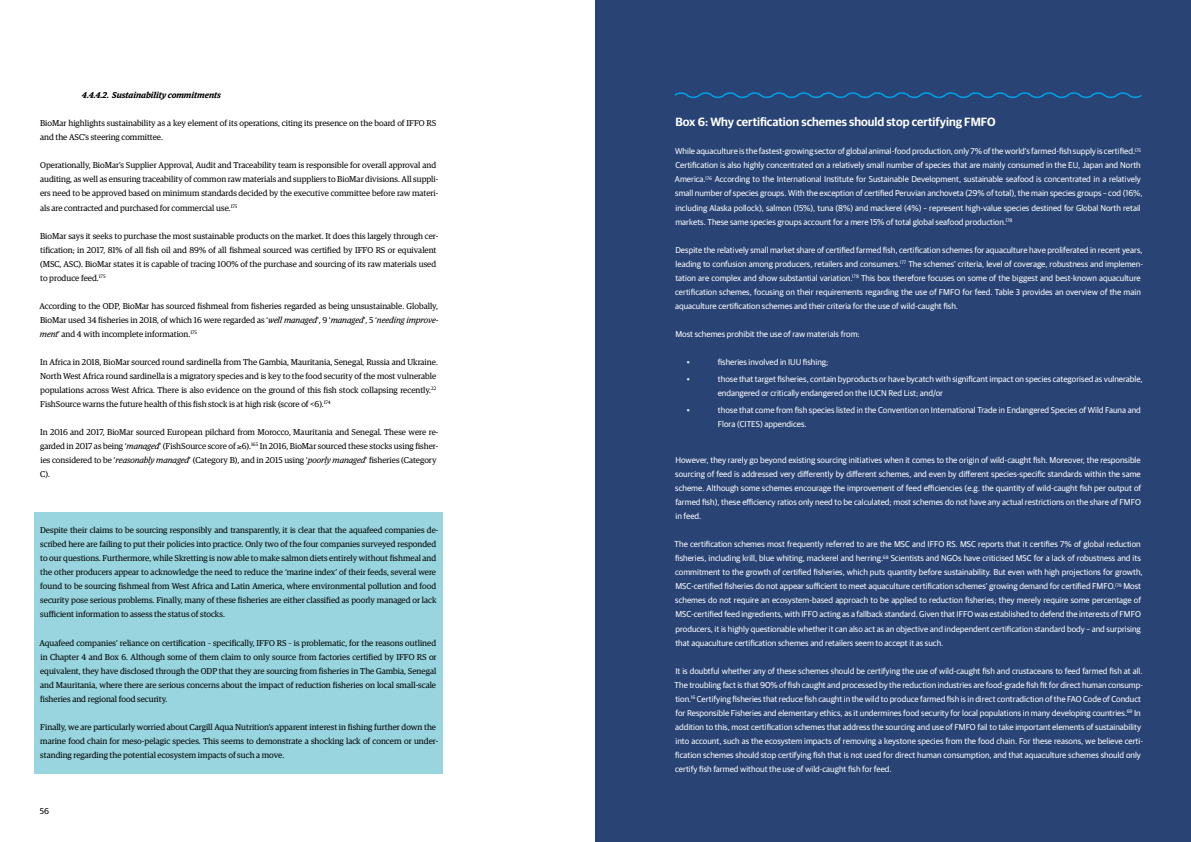
<style>
.page{position:relative;width:1191px;height:842px;background:#fff}
.page>*{position:absolute;margin:0;border:0;box-sizing:border-box;transform-origin:0 0}
.t1{font:600 12px "Guardian Sans";color:#fff}
.t2{font:8.5px/14px "Guardian Sans";color:#fff}
.t3{font:8.5px/14px "Guardian Egyp";color:#000}
.t4{font:italic 600 8.5px "Guardian Egyp";color:#000}
.t5{font:8.5px "Guardian Sans";color:#000}
.s1{font-style:italic}
</style>
<div class="page">
<div style="left:595px;top:0;width:596px;height:842px;background:#284374"></div>
<div style="left:34px;top:512px;width:408px;height:121px;background:#98d5de"></div>
<div style="left:34px;top:625px;width:408px;height:93px;background:#98d5de"></div>
<div style="left:34px;top:709px;width:408px;height:65px;background:#98d5de"></div>
<svg style="left:674px;top:92px;width:468px;height:7px"></svg>
<p class="t4" style="left:82px;top:89px;width:140px">4.4.4.2. Sustainability commitments</p>
<p class="t3" style="left:40px;top:116px;width:397px">BioMar highlights sustainability as a key element of its operations, citing its presence on the board of IFFO RS and the ASC’s steering committee.</p>
<p class="t3" style="left:40px;top:158px;width:400px">Operationally, BioMar’s Supplier Approval, Audit and Traceability team is responsible for overall approval and auditing, as well as ensuring traceability of common raw materials and suppliers to BioMar divisions. All suppli&shy;ers need to be approved based on minimum standards decided by the executive committee before raw materi&shy;als are contracted and purchased for commercial use.<sup>175</sup></p>
<p class="t3" style="left:40px;top:228px;width:400px">BioMar says it seeks to purchase the most sustainable products on the market. It does this largely through cer&shy;tification; in 2017, 81% of all fish oil and 89% of all fishmeal sourced was certified by IFFO RS or equivalent (MSC, ASC). BioMar states it is capable of tracing 100% of the purchase and sourcing of its raw materials used to produce feed.<sup>175</sup></p>
<p class="t3" style="left:39px;top:298px;width:400px;text-align:justify">According to the ODP, BioMar has sourced fishmeal from fisheries regarded as being unsustainable. Globally, BioMar used 34 fisheries in 2018, of which 16 were regarded as ‘<span class="s1">well managed</span>’, 9 ‘<span class="s1">managed</span>’, 5 ‘<span class="s1">needing improve&shy;ment</span>’ and 4 with incomplete information.<sup>175</sup></p>
<p class="t3" style="left:40px;top:354px;width:399px">In Africa in 2018, BioMar sourced round sardinella from The Gambia, Mauritania, Senegal, Russia and Ukraine.<br>North West Africa round sardinella is a migratory species and is key to the food security of the most vulnerable populations across West Africa. There is also evidence on the ground of this fish stock collapsing recently.<sup>22<br></sup>FishSource warns the future health of this fish stock is at high risk (score of &lt;6).<sup>174</sup></p>
<p class="t3" style="left:40px;top:424px;width:400px">In 2016 and 2017, BioMar sourced European pilchard from Morocco, Mauritania and Senegal. These were re&shy;garded in 2017 as being ‘<span class="s1">managed</span>’ (FishSource score of ≥6).<sup>165</sup> In 2016, BioMar sourced these stocks using fisher&shy;ies considered to be ‘<span class="s1">reasonably managed</span>’ (Category B), and in 2015 using ‘<span class="s1">poorly managed</span>’ fisheries (Category C).</p>
<p class="t3" style="left:40px;top:523px;width:400px">Despite their claims to be sourcing responsibly and transparently, it is clear that the aquafeed companies de&shy;scribed here are failing to put their policies into practice. Only two of the four companies surveyed responded to our questions. Furthermore, while Skretting is now able to make salmon diets entirely without fishmeal and the other producers appear to acknowledge the need to reduce the ‘marine index’ of their feeds, several were found to be sourcing fishmeal from West Africa and Latin America, where environmental pollution and food security pose serious problems. Finally, many of these fisheries are either classified as poorly managed or lack sufficient information to assess the status of stocks.</p>
<p class="t3" style="left:39px;top:635px;width:398px;text-align:justify">Aquafeed companies’ reliance on certification – specifically, IFFO RS – is problematic, for the reasons outlined in Chapter 4 and Box 6. Although some of them claim to only source from factories certified by IFFO RS or equivalent, they have disclosed through the ODP that they are sourcing from fisheries in The Gambia, Senegal and Mauritania, where there are serious concerns about the impact of reduction fisheries on local small-scale fisheries and regional food security.</p>
<p class="t3" style="left:40px;top:719px;width:400px">Finally, we are particularly worried about Cargill Aqua Nutrition’s apparent interest in fishing further down the marine food chain for meso-pelagic species. This seems to demonstrate a shocking lack of concern or under&shy;standing regarding the potential ecosystem impacts of such a move.</p>
<p class="t5" style="left:40px;top:805px;width:11px">56</p>
<h1 class="t1" style="left:675px;top:113px;width:322px">Box 6: Why certification schemes should stop certifying FMFO</h1>
<p class="t2" style="left:675px;top:144px;width:469px">While aquaculture is the fastest-growing sector of global animal-food production, only 7% of the world’s farmed-fish supply is certified.<sup>175<br></sup>Certification is also highly concentrated on a relatively small number of species that are mainly consumed in the EU, Japan and North America.<sup>176</sup> According to the International Institute for Sustainable Development, sustainable seafood is concentrated in a relatively small number of species groups. With the exception of certified Peruvian anchoveta (29% of total), the main species groups – cod (16%, including Alaska pollock), salmon (15%), tuna (8%) and mackerel (4%) – represent high-value species destined for Global North retail markets. These same species groups account for a mere 15% of total global seafood production.<sup>178</sup></p>
<p class="t2" style="left:675px;top:242px;width:469px">Despite the relatively small market share of certified farmed fish, certification schemes for aquaculture have proliferated in recent years, leading to confusion among producers, retailers and consumers.<sup>177</sup> The schemes’ criteria, level of coverage, robustness and implemen&shy;tation are complex and show substantial variation.<sup>178</sup> This box therefore focuses on some of the biggest and best-known aquaculture certification schemes, focusing on their requirements regarding the use of FMFO for feed. Table 3 provides an overview of the main aquaculture certification schemes and their criteria for the use of wild-caught fish.</p>
<p class="t2" style="left:675px;top:326px;width:186px">Most schemes prohibit the use of raw materials from:</p>
<p class="t2" style="left:686px;top:354px;width:5px">•</p>
<p class="t2" style="left:718px;top:354px;width:112px">fisheries involved in IUU fishing;</p>
<p class="t2" style="left:686px;top:371px;width:5px">•</p>
<p class="t2" style="left:717px;top:371px;width:426px">those that target fisheries, contain byproducts or have bycatch with significant impact on species categorised as vulnerable, endangered or critically endangered on the IUCN Red List; and/or</p>
<p class="t2" style="left:686px;top:402px;width:5px">•</p>
<p class="t2" style="left:718px;top:402px;width:424px">those that come from fish species listed in the Convention on International Trade in Endangered Species of Wild Fauna and<br>Flora (CITES) appendices.</p>
<p class="t2" style="left:675px;top:452px;width:467px;text-align:justify">However, they rarely go beyond existing sourcing initiatives when it comes to the origin of wild-caught fish. Moreover, the responsible sourcing of feed is addressed very differently by different schemes, and even by different species-specific standards within the same scheme. Although some schemes encourage the improvement of feed efficiencies (e.g. the quantity of wild-caught fish per output of farmed fish), these efficiency ratios only need to be calculated; most schemes do not have any actual restrictions on the share of FMFO in feed.</p>
<p class="t2" style="left:674px;top:537px;width:469px">The certification schemes most frequently referred to are the MSC and IFFO RS. MSC reports that it certifies 7% of global reduction fisheries, including krill, blue whiting, mackerel and herring.<sup>68</sup> Scientists and NGOs have criticised MSC for a lack of robustness and its commitment to the growth of certified fisheries, which puts quantity before sustainability. But even with high projections for growth, MSC-certified fisheries do not appear sufficient to meet aquaculture certification schemes’ growing demand for certified FMFO.<sup>179</sup> Most schemes do not require an ecosystem-based approach to be applied to reduction fisheries; they merely require some percentage of MSC-certified feed ingredients, with IFFO acting as a fallback standard. Given that IFFO was established to defend the interests of FMFO producers, it is highly questionable whether it can also act as an objective and independent certification standard body – and surprising that aquaculture certification schemes and retailers seem to accept it as such.</p>
<p class="t2" style="left:674px;top:663px;width:470px">It is doubtful whether any of these schemes should be certifying the use of wild-caught fish and crustaceans to feed farmed fish at all.<br>The troubling fact is that 90% of fish caught and processed by the reduction industries are food-grade fish fit for direct human consump&shy;tion.<sup>16</sup> Certifying fisheries that reduce fish caught in the wild to produce farmed fish is in direct contradiction of the FAO Code of Conduct for Responsible Fisheries and elementary ethics, as it undermines food security for local populations in many developing countries.<sup>69</sup> In addition to this, most certification schemes that address the sourcing and use of FMFO fail to take important elements of sustainability into account, such as the ecosystem impacts of removing a keystone species from the food chain. For these reasons, we believe certi&shy;fication schemes should stop certifying fish that is not used for direct human consumption, and that aquaculture schemes should only certify fish farmed without the use of wild-caught fish for feed.</p>
</div>
